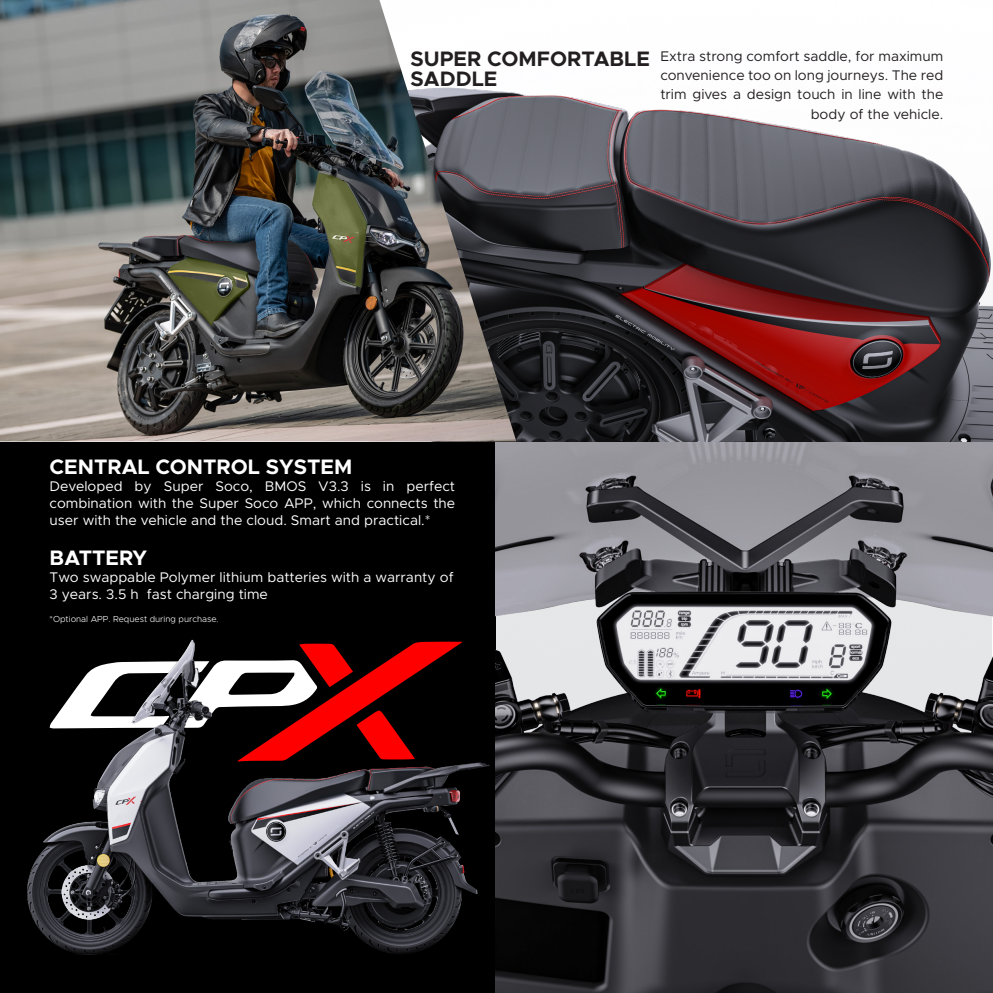
<style>
.page{position:relative;width:993px;height:993px;background:#fff}
.page>*{position:absolute;margin:0;border:0;box-sizing:border-box;transform-origin:0 0}
.t1{font:700 21px "Metropolis";color:#fff}
.t2{font:700 21px/19.2px "Metropolis";color:#231f20}
.t3{font:14px/17.2px "Metropolis";color:#fff;text-align:justify}
.t4{font:14px/19.2px "Metropolis";color:#231f20;text-align:right}
.t5{font:300 8.75px "Metropolis";color:#fff}
</style>
<div class="page">
<div style="left:0;top:442px;width:495px;height:550px;background:#000"></div>
<img style="left:495px;top:441px;width:497px;height:551px">
<img style="left:516px;top:93px;width:475px;height:348px">
<img style="left:27px;top:601px;width:469px;height:367px">
<img style="left:0;top:0;width:516px;height:441px">
<p class="t2" style="left:410px;top:49px;width:241px">SUPER COMFORTABLE<br>SADDLE</p>
<p class="t4" style="left:660px;top:46px;width:284px">Extra strong comfort saddle, for maximum convenience too on long journeys. The red trim gives a design touch in line with the body of the vehicle.</p>
<p class="t1" style="left:50px;top:453px;width:304px">CENTRAL CONTROL SYSTEM</p>
<p class="t3" style="left:50px;top:477px;width:407px">Developed by Super Soco, BMOS V3.3 is in perfect combination with the Super Soco APP, which connects the user with the vehicle and the cloud. Smart and practical.*</p>
<p class="t1" style="left:50px;top:544px;width:99px">BATTERY</p>
<p class="t3" style="left:50px;top:568px;width:405px">Two swappable Polymer lithium batteries with a warranty of<br>3 years. 3.5 h fast charging time</p>
<p class="t5" style="left:50px;top:613px;width:170px">*Optional APP. Request during purchase.</p>
</div>
